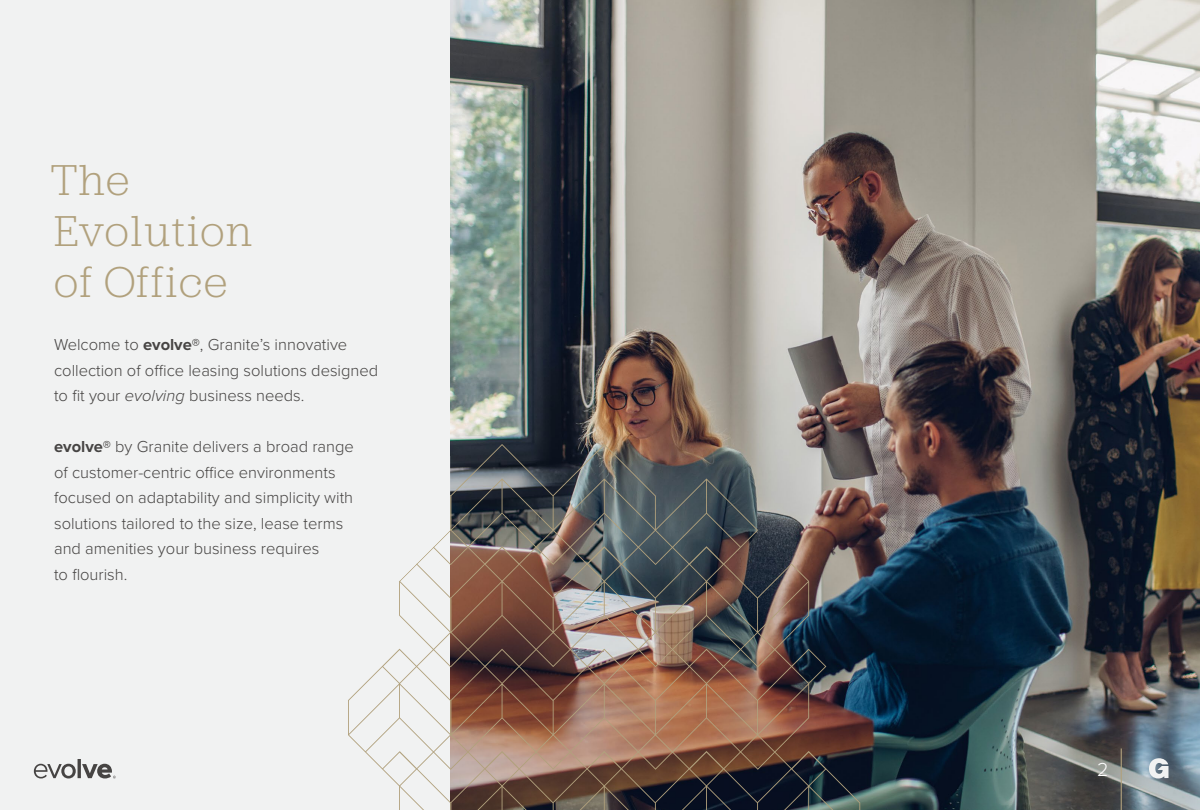
<style>
.page{position:relative;width:1200px;height:810px;background:#fff}
.page>*{position:absolute;margin:0;border:0;box-sizing:border-box;transform-origin:0 0}
.t1{font:300 45px/51px "Jubilat";letter-spacing:.04em;color:#b1a17d}
.t2{font:300 19.5px "Proxima Nova";color:#fff}
.t3{font:300 16.5px/25.5px "Proxima Nova";color:#464443}
.s1{font-weight:700}
.s2{font-style:italic}
</style>
<div class="page">
<img style="left:450px;top:0;width:750px;height:810px">
<div style="left:0;top:0;width:450px;height:810px;background:#f1f2f2"></div>
<img style="left:348px;top:444px;width:512px;height:366px">
<svg style="left:348px;top:444px;width:102px;height:143px"></svg>
<svg style="left:1149px;top:758px;width:20px;height:20px"></svg>
<hr style="left:1121px;top:748px;width:1px;height:62px;background:#b1a17d">
<svg style="left:34px;top:759px;width:82px;height:19px"></svg>
<h1 class="t1" style="left:50px;top:153px;width:204px">The<br>Evolution of Office</h1>
<p class="t3" style="left:54px;top:331px;width:326px">Welcome to <span class="s1">evolve®</span>, Granite’s innovative collection of office leasing solutions designed to fit your <span class="s2">evolving</span> business needs.</p>
<p class="t3" style="left:54px;top:433px;width:301px"><span class="s1">evolve®</span> by Granite delivers a broad range of customer-centric office environments focused on adaptability and simplicity with solutions tailored to the size, lease terms and amenities your business requires<br>to flourish.</p>
<p class="t2" style="left:1097px;top:755px;width:13px">2</p>
</div>
